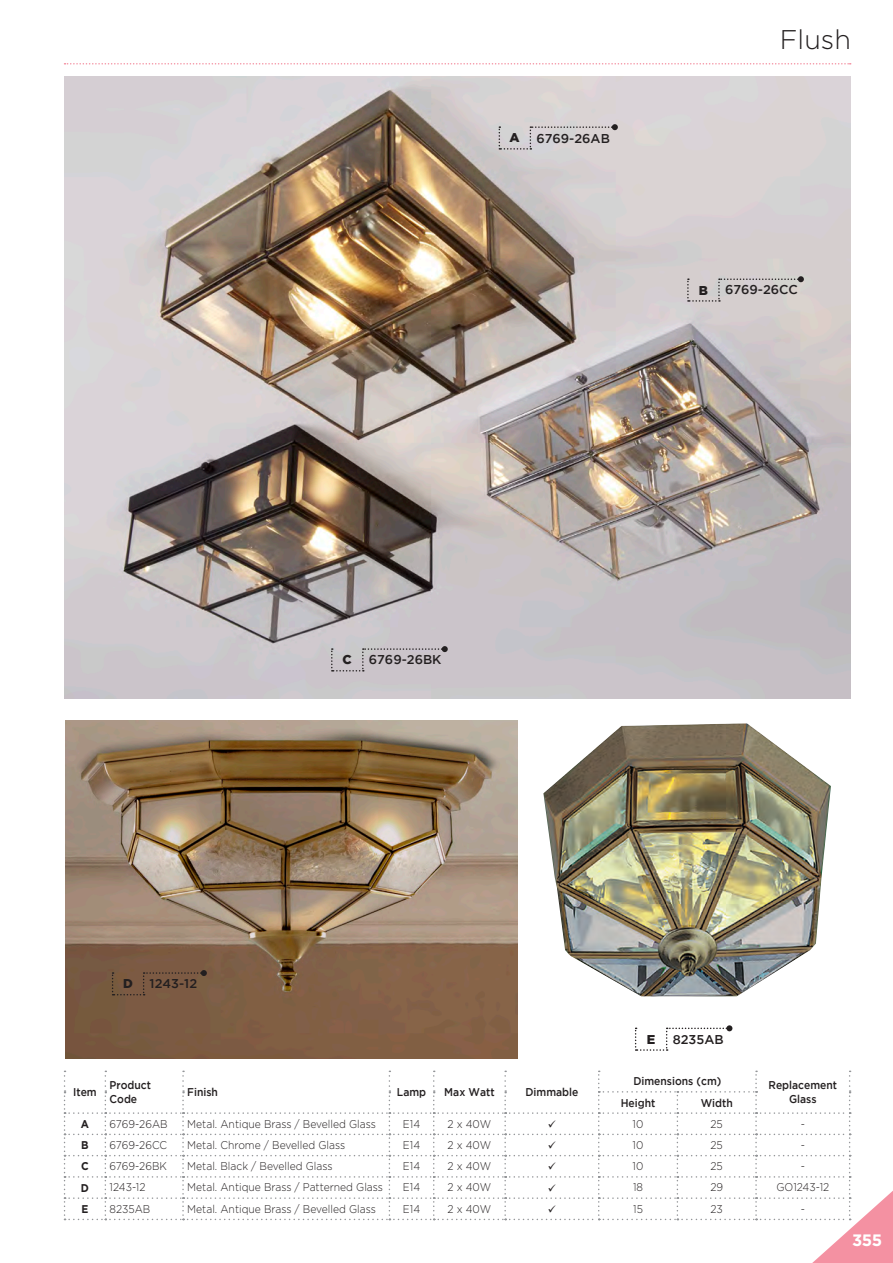
<style>
.page{position:relative;width:893px;height:1263px;background:#fff}
.page>*{position:absolute;margin:0;border:0;box-sizing:border-box;transform-origin:0 0}
.t1{font:300 27px "Gotham";color:#231f20}
.t2{font:700 16.5px "Gotham";color:#fff}
.t3{font:500 12.75px "Gotham";color:#231f20}
.t4{font:900 12.75px "Gotham";color:#231f20}
.t5{font:300 11.25px "Gotham";color:#231f20;scale:.92 1}
.t6{font:500 11.25px/13.5px "Gotham";color:#231f20;scale:.92 1}
.t7{font:700 11.25px "Gotham";color:#231f20;scale:.92 1}
</style>
<div class="page">
<svg style="left:65px;top:63px;width:786px;height:2px"></svg>
<img style="left:64px;top:76px;width:787px;height:622px">
<img style="left:543px;top:723px;width:288px;height:273px">
<svg style="left:687px;top:276px;width:117px;height:26px;background:#cdc8c7"></svg>
<svg style="left:499px;top:124px;width:119px;height:26px;background:#d0cbcd"></svg>
<svg style="left:635px;top:1025px;width:97px;height:26px"></svg>
<img style="left:65px;top:720px;width:453px;height:339px">
<svg style="left:112px;top:970px;width:95px;height:25px;background:#775840"></svg>
<svg style="left:331px;top:646px;width:117px;height:25px;background:#c4bec3"></svg>
<svg style="left:64px;top:1070px;width:829px;height:193px"></svg>
<p class="t4" style="left:510px;top:131px;width:12px">A</p>
<p class="t3" style="left:536px;top:131px;width:75px">6769-26AB</p>
<h1 class="t1" style="left:780px;top:25px;width:72px">Flush</h1>
<p class="t4" style="left:699px;top:283px;width:11px">B</p>
<p class="t3" style="left:725px;top:282px;width:75px">6769-26CC</p>
<p class="t4" style="left:342px;top:652px;width:11px">C</p>
<p class="t3" style="left:369px;top:652px;width:74px">6769-26BK</p>
<p class="t4" style="left:123px;top:976px;width:11px">D</p>
<p class="t3" style="left:150px;top:976px;width:49px">1243-12</p>
<p class="t6" style="left:73px;top:1085px;width:27px">Item</p>
<p class="t6" style="left:110px;top:1078px;width:47px">Product<br>Code</p>
<p class="t6" style="left:187px;top:1085px;width:35px">Finish</p>
<p class="t6" style="left:397px;top:1085px;width:33px">Lamp</p>
<p class="t6" style="left:444px;top:1085px;width:56px">Max Watt</p>
<p class="t6" style="left:525px;top:1085px;width:59px">Dimmable</p>
<p class="t4" style="left:647px;top:1032px;width:10px">E</p>
<p class="t3" style="left:673px;top:1032px;width:52px">8235AB</p>
<p class="t6" style="left:633px;top:1074px;width:97px">Dimensions (cm)</p>
<p class="t6" style="left:768px;top:1078px;width:76px">Replacement</p>
<p class="t6" style="left:621px;top:1095px;width:39px">Height</p>
<p class="t6" style="left:701px;top:1095px;width:36px">Width</p>
<p class="t6" style="left:789px;top:1092px;width:31px">Glass</p>
<p class="t7" style="left:81px;top:1116px;width:10px">A</p>
<p class="t5" style="left:110px;top:1117px;width:65px">6769-26AB</p>
<p class="t5" style="left:187px;top:1117px;width:206px">Metal. Antique Brass / Bevelled Glass</p>
<p class="t5" style="left:403px;top:1117px;width:20px">E14</p>
<p class="t5" style="left:447px;top:1117px;width:49px">2 x 40W</p>
<p class="t5" style="left:633px;top:1117px;width:13px">10</p>
<p class="t5" style="left:710px;top:1117px;width:15px">25</p>
<p class="t5" style="left:801px;top:1117px;width:6px">-</p>
<p class="t7" style="left:81px;top:1138px;width:10px">B</p>
<p class="t5" style="left:110px;top:1139px;width:64px">6769-26CC</p>
<p class="t5" style="left:187px;top:1139px;width:173px">Metal. Chrome / Bevelled Glass</p>
<p class="t5" style="left:403px;top:1139px;width:20px">E14</p>
<p class="t5" style="left:447px;top:1139px;width:49px">2 x 40W</p>
<p class="t5" style="left:633px;top:1139px;width:13px">10</p>
<p class="t5" style="left:710px;top:1139px;width:15px">25</p>
<p class="t5" style="left:801px;top:1139px;width:6px">-</p>
<p class="t7" style="left:81px;top:1159px;width:10px">C</p>
<p class="t5" style="left:110px;top:1160px;width:64px">6769-26BK</p>
<p class="t5" style="left:187px;top:1160px;width:159px">Metal. Black / Bevelled Glass</p>
<p class="t5" style="left:403px;top:1160px;width:20px">E14</p>
<p class="t5" style="left:447px;top:1160px;width:49px">2 x 40W</p>
<p class="t5" style="left:633px;top:1160px;width:13px">10</p>
<p class="t5" style="left:710px;top:1160px;width:15px">25</p>
<p class="t5" style="left:801px;top:1160px;width:6px">-</p>
<p class="t7" style="left:81px;top:1180px;width:10px">D</p>
<p class="t5" style="left:110px;top:1181px;width:41px">1243-12</p>
<p class="t5" style="left:187px;top:1181px;width:214px">Metal. Antique Brass / Patterned Glass</p>
<p class="t5" style="left:403px;top:1181px;width:20px">E14</p>
<p class="t5" style="left:447px;top:1181px;width:49px">2 x 40W</p>
<p class="t5" style="left:633px;top:1181px;width:12px">18</p>
<p class="t5" style="left:710px;top:1181px;width:15px">29</p>
<p class="t5" style="left:776px;top:1181px;width:59px">GO1243-12</p>
<p class="t7" style="left:81px;top:1201px;width:9px">E</p>
<p class="t5" style="left:110px;top:1202px;width:46px">8235AB</p>
<p class="t5" style="left:187px;top:1202px;width:206px">Metal. Antique Brass / Bevelled Glass</p>
<p class="t5" style="left:403px;top:1202px;width:20px">E14</p>
<p class="t5" style="left:447px;top:1202px;width:49px">2 x 40W</p>
<p class="t5" style="left:633px;top:1202px;width:12px">15</p>
<p class="t5" style="left:710px;top:1202px;width:15px">23</p>
<p class="t5" style="left:801px;top:1202px;width:6px">-</p>
<h2 class="t2" style="left:852px;top:1229px;width:32px">355</h2>
</div>
